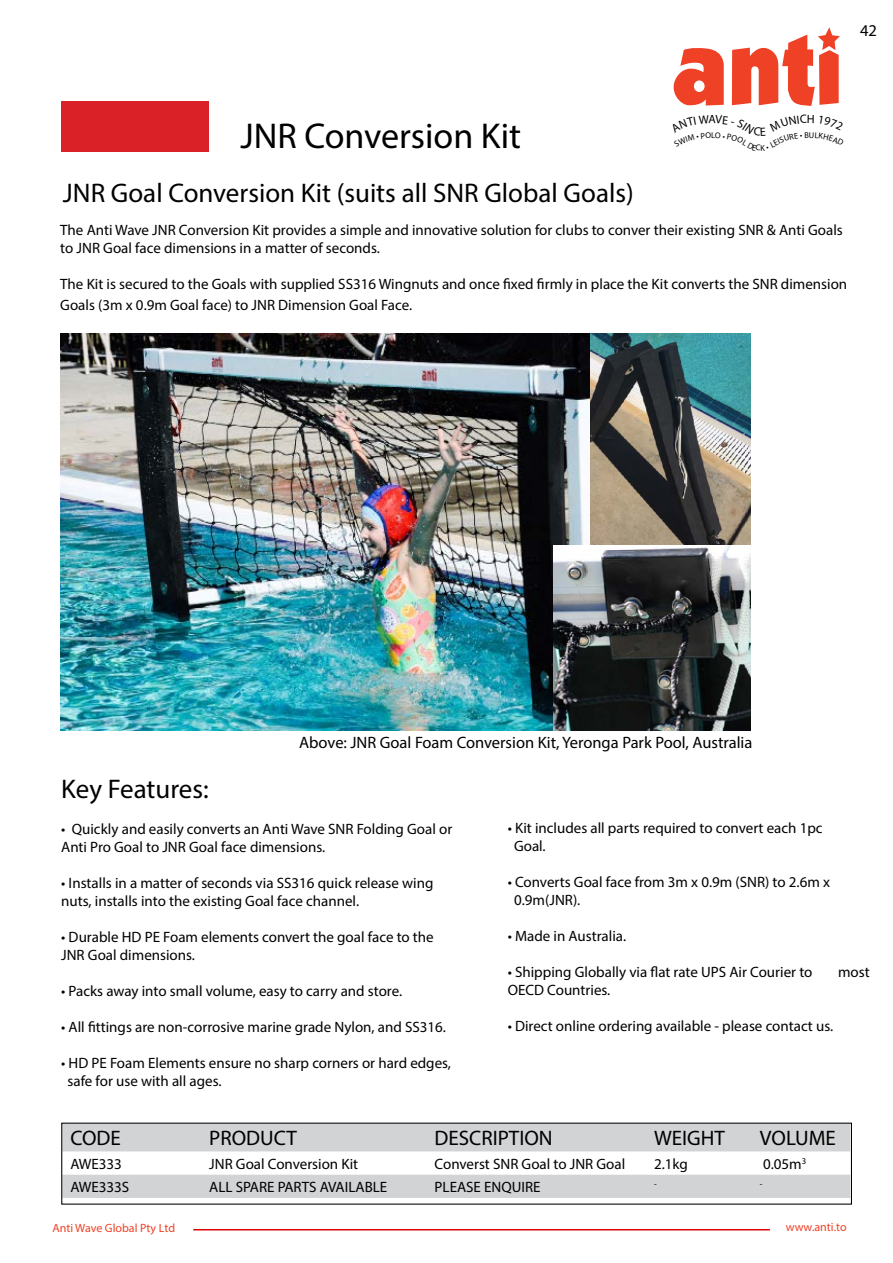
<style>
.page{position:relative;width:893px;height:1263px;background:#fff}
.page>*{position:absolute;margin:0;border:0;box-sizing:border-box;transform-origin:0 0}
.t1{font:36px "Myriad Pro";color:#000}
.t2{font:27px "Myriad Pro";color:#000}
.t3{font:21px "Myriad Pro";color:#000}
.t4{font:16.5px "Myriad Pro";color:#000}
.t5{font:15px/18px "Myriad Pro";color:#000}
.t6{font:12px "Myriad Pro";color:#f04227}
.t7{font:8.7px "Myriad Pro";color:#000}
</style>
<div class="page">
<svg style="left:673px;top:48px;width:51px;height:58px"></svg>
<svg style="left:732px;top:27px;width:108px;height:79px"></svg>
<hr style="left:193px;top:1229px;width:577px;height:1px;background:#d00">
<div style="left:61px;top:101px;width:148px;height:51px;background:#da2128"></div>
<svg style="left:63px;top:1124px;width:787px;height:74px;fill:#d1d3d4"></svg>
<img style="left:589px;top:333px;width:161px;height:213px">
<img style="left:60px;top:333px;width:529px;height:397px">
<img style="left:553px;top:546px;width:197px;height:184px">
<p class="t4" style="left:860px;top:20px;width:18px">42</p>
<h1 class="t1" style="left:240px;top:113px;width:282px">JNR Conversion Kit</h1>
<h2 class="t2" style="left:63px;top:176px;width:572px">JNR Goal Conversion Kit (suits all SNR Global Goals)</h2>
<p class="t5" style="left:60px;top:220px;width:784px">The Anti Wave JNR Conversion Kit provides a simple and innovative solution for clubs to conver their existing SNR &amp; Anti Goals to JNR Goal face dimensions in a matter of seconds.</p>
<p class="t5" style="left:60px;top:273px;width:788px;line-height:21.6px">The Kit is secured to the Goals with supplied SS316 Wingnuts and once fixed firmly in place the Kit converts the SNR dimension<br>Goals (3m x 0.9m Goal face) to JNR Dimension Goal Face.</p>
<p class="t4" style="left:299px;top:732px;width:455px">Above: JNR Goal Foam Conversion Kit, Yeronga Park Pool, Australia</p>
<h2 class="t2" style="left:61px;top:772px;width:149px">Key Features:</h2>
<p class="t5" style="left:61px;top:820px;width:393px">• Quickly and easily converts an Anti Wave SNR Folding Goal or<br>Anti Pro Goal to JNR Goal face dimensions.</p>
<p class="t5" style="left:61px;top:874px;width:374px">• Installs in a matter of seconds via SS316 quick release wing nuts, installs into the existing Goal face channel.</p>
<p class="t5" style="left:61px;top:928px;width:374px">• Durable HD PE Foam elements convert the goal face to the<br>JNR Goal dimensions.</p>
<p class="t5" style="left:61px;top:982px;width:342px">• Packs away into small volume, easy to carry and store.</p>
<p class="t5" style="left:61px;top:1018px;width:386px">• All fittings are non-corrosive marine grade Nylon, and SS316.</p>
<p class="t5" style="left:68px;top:1054px;width:385px;text-indent:-6px">• HD PE Foam Elements ensure no sharp corners or hard edges, safe for use with all ages.</p>
<p class="t5" style="left:514px;top:819px;width:310px;text-indent:-6px">• Kit includes all parts required to convert each 1pc<br>Goal.</p>
<p class="t5" style="left:514px;top:873px;width:317px;text-indent:-6px">• Converts Goal face from 3m x 0.9m (SNR) to 2.6m x<br>0.9m(JNR).</p>
<p class="t5" style="left:508px;top:927px;width:120px">• Made in Australia.</p>
<p class="t5" style="left:508px;top:963px;width:306px">• Shipping Globally via flat rate UPS Air Courier to</p>
<p class="t5" style="left:838px;top:963px;width:33px">most</p>
<p class="t5" style="left:508px;top:981px;width:104px">OECD Countries.</p>
<p class="t5" style="left:508px;top:1017px;width:327px">• Direct online ordering available - please contact us.</p>
<h3 class="t3" style="left:70px;top:1125px;width:52px">CODE</h3>
<h3 class="t3" style="left:209px;top:1125px;width:89px">PRODUCT</h3>
<h3 class="t3" style="left:435px;top:1125px;width:120px">DESCRIPTION</h3>
<h3 class="t3" style="left:654px;top:1125px;width:72px">WEIGHT</h3>
<h3 class="t3" style="left:760px;top:1125px;width:78px">VOLUME</h3>
<p class="t5" style="left:70px;top:1154px;width:53px">AWE333</p>
<p class="t5" style="left:209px;top:1154px;width:150px">JNR Goal Conversion Kit</p>
<p class="t5" style="left:435px;top:1154px;width:192px">Converst SNR Goal to JNR Goal</p>
<p class="t5" style="left:654px;top:1154px;width:35px">2.1kg</p>
<p class="t5" style="left:763px;top:1154px;width:45px">0.05m<sup>3</sup></p>
<p class="t5" style="left:70px;top:1178px;width:60px">AWE333S</p>
<p class="t5" style="left:209px;top:1178px;width:180px">ALL SPARE PARTS AVAILABLE</p>
<p class="t5" style="left:435px;top:1178px;width:107px">PLEASE ENQUIRE</p>
<p class="t7" style="left:654px;top:1179px;width:4px">-</p>
<p class="t7" style="left:760px;top:1179px;width:4px">-</p>
<p class="t6" style="left:52px;top:1220px;width:124px">Anti Wave Global Pty Ltd</p>
<p class="t6" style="left:786px;top:1220px;width:62px">www.anti.to</p>
</div>
